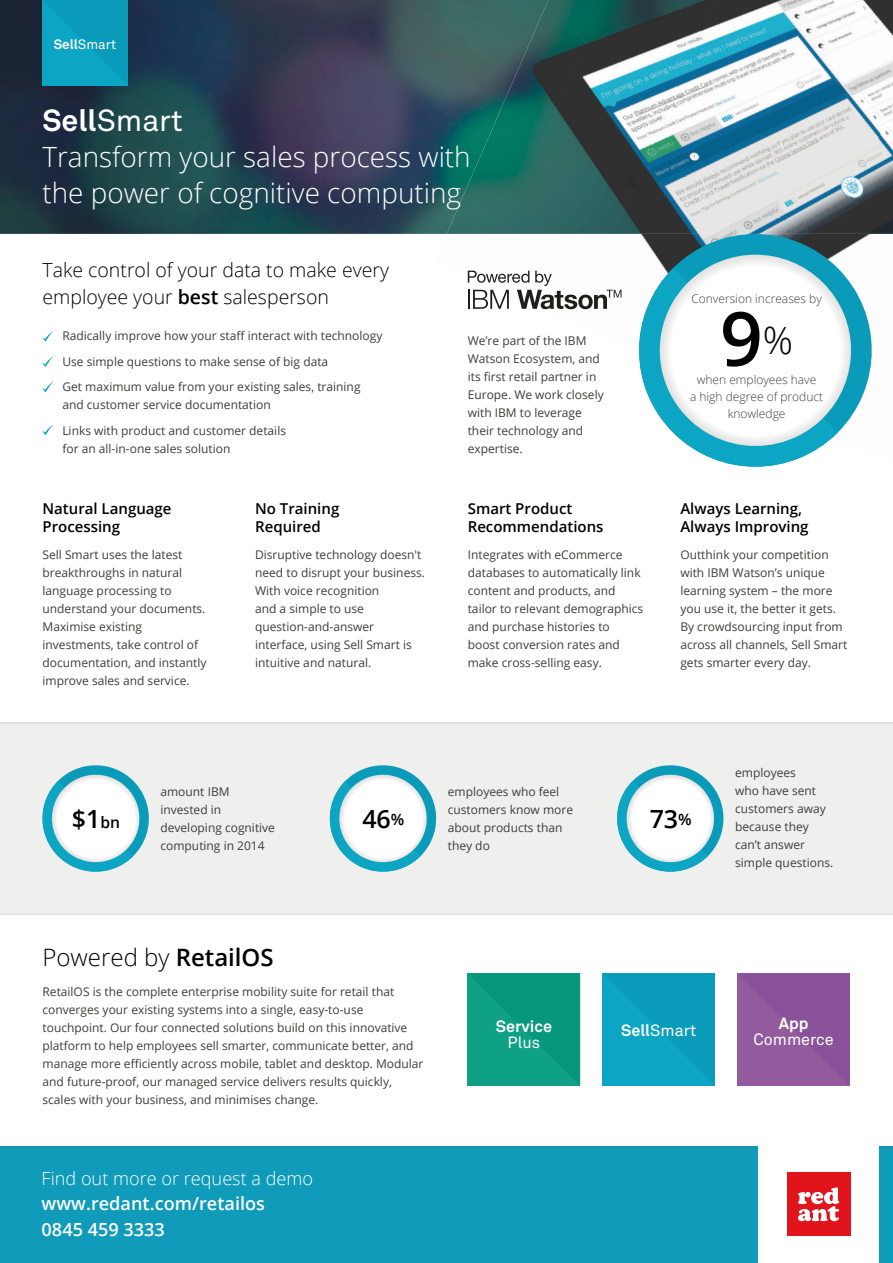
<style>
.page{position:relative;width:893px;height:1263px;background:#fff}
.page>*{position:absolute;margin:0;border:0;box-sizing:border-box;transform-origin:0 0}
.t1{font:600 75px "Open Sans";color:#010101}
.t2{font:30.15px "Akkurat Pro";color:#fff}
.t3{font:300 27.9px/36px "Open Sans";color:#fff}
.t4{font:600 25.05px "Open Sans";color:#010101}
.t5{font:300 24px "Open Sans";color:#010101}
.t6{font:300 19.5px/27px "Open Sans";color:#010101}
.t7{font:600 18.15px/25.5px "Open Sans";color:#fff}
.t8{font:300 18.15px "Open Sans";color:#fff}
.t9{font:16.2px "Akkurat Pro";color:#fff}
.t10{font:700 16.2px "Akkurat Pro";color:#fff}
.t11{font:600 15px/18px "Open Sans";color:#010101}
.t12{font:13.5px "Akkurat Pro";color:#fff}
.t13{font:12px/18px "Open Sans";color:#3d3d3c}
.t14{font:300 12px/17.2px "Open Sans";color:#3d3d3c;text-align:center}
.s1{font-weight:700}
.s2{font-weight:600}
.s3{font-size:15.6px}
</style>
<div class="page">
<img style="left:0;top:0;width:447px;height:234px">
<img style="left:0;top:914px;width:893px;height:233px">
<div style="left:0;top:1147px;width:893px;height:116px;background:#099bb9"></div>
<img style="left:467px;top:270px;width:8px;height:11px">
<img style="left:716px;top:0;width:177px;height:223px">
<img style="left:604px;top:0;width:112px;height:234px">
<img style="left:837px;top:105px;width:56px;height:129px">
<img style="left:447px;top:0;width:157px;height:234px">
<img style="left:614px;top:160px;width:126px;height:74px">
<img style="left:725px;top:201px;width:91px;height:22px">
<div style="left:0;top:723px;width:893px;height:191px;background:#f0efee"></div>
<div style="left:759px;top:1139px;width:120px;height:124px;background:#fff"></div>
<div style="left:787px;top:1172px;width:63px;height:64px;background:#e0141a"></div>
<svg style="left:798px;top:1187px;width:41px;height:34px"></svg>
<svg style="left:42px;top:765px;width:107px;height:107px"></svg>
<svg style="left:617px;top:765px;width:107px;height:107px"></svg>
<svg style="left:329px;top:765px;width:108px;height:107px"></svg>
<div style="left:43px;top:0;width:85px;height:85px;background:#0a9fbd"></div>
<svg style="left:43px;top:331px;width:10px;height:10px"></svg>
<svg style="left:43px;top:357px;width:10px;height:10px"></svg>
<svg style="left:43px;top:382px;width:10px;height:10px"></svg>
<svg style="left:43px;top:425px;width:10px;height:10px"></svg>
<svg style="left:628px;top:223px;width:255px;height:178px"></svg>
<svg style="left:628px;top:255px;width:232px;height:212px"></svg>
<svg style="left:468px;top:271px;width:153px;height:38px"></svg>
<div style="left:468px;top:973px;width:112px;height:113px;background:#0b9c80"></div>
<div style="left:603px;top:973px;width:112px;height:113px;background:#0a9fbd"></div>
<div style="left:737px;top:973px;width:113px;height:113px;background:#8c549a"></div>
<p class="t12" style="left:54px;top:36px;width:64px"><span class="s1">Sell</span>Smart</p>
<h2 class="t2" style="left:43px;top:103px;width:142px"><span class="s1">Sell</span>Smart</h2>
<h3 class="t3" style="left:43px;top:138px;width:430px">Transform your sales process with the power of cognitive computing</h3>
<h3 class="t6" style="left:43px;top:256px;width:348px">Take control of your data to make every employee your <span class="s2">best</span> salesperson</h3>
<p class="t13" style="left:62px;top:323px;width:321px;line-height:25.5px">Radically improve how your staff interact with technology<br>Use simple questions to make sense of big data<br>Get maximum value from your existing sales, training</p>
<p class="t13" style="left:62px;top:392px;width:225px;line-height:25.5px">and customer service documentation<br>Links with product and customer details</p>
<p class="t13" style="left:62px;top:439px;width:170px">for an all-in-one sales solution</p>
<p class="t11" style="left:43px;top:499px;width:131px">Natural Language<br>Processing</p>
<p class="t13" style="left:43px;top:545px;width:166px">Sell Smart uses the latest breakthroughs in natural language processing to understand your documents.<br>Maximise existing investments, take control of documentation, and instantly improve sales and service.</p>
<p class="t11" style="left:255px;top:499px;width:86px">No Training<br>Required</p>
<p class="t13" style="left:255px;top:545px;width:171px">Disruptive technology doesn't need to disrupt your business.<br>With voice recognition<br>and a simple to use question-and-answer interface, using Sell Smart is intuitive and natural.</p>
<p class="t13" style="left:468px;top:331px;width:137px">We’re part of the IBM<br>Watson Ecosystem, and its first retail partner in<br>Europe. We work closely with IBM to leverage their technology and expertise.</p>
<p class="t11" style="left:468px;top:499px;width:137px">Smart Product<br>Recommendations</p>
<p class="t13" style="left:468px;top:545px;width:177px">Integrates with eCommerce databases to automatically link content and products, and tailor to relevant demographics and purchase histories to boost conversion rates and make cross-selling easy.</p>
<p class="t14" style="left:691px;top:290px;width:132px">Conversion increases by</p>
<h1 class="t1" style="left:720px;top:287px;width:75px">9<sup>%</sup></h1>
<p class="t14" style="left:690px;top:371px;width:135px">when employees have<br>a high degree of product knowledge</p>
<p class="t11" style="left:680px;top:499px;width:130px">Always Learning,<br>Always Improving</p>
<p class="t13" style="left:680px;top:545px;width:169px">Outthink your competition with IBM Watson’s unique learning system – the more you use it, the better it gets.<br>By crowdsourcing input from across all channels, Sell Smart gets smarter every day.</p>
<h3 class="t4" style="left:72px;top:801px;width:50px">$1<span class="s3">bn</span></h3>
<p class="t13" style="left:160px;top:783px;width:116px">amount IBM invested in developing cognitive computing in 2014</p>
<h3 class="t4" style="left:362px;top:801px;width:44px">46<span class="s3">%</span></h3>
<p class="t13" style="left:448px;top:783px;width:127px">employees who feel customers know more about products than they do</p>
<h3 class="t5" style="left:43px;top:941px;width:233px">Powered by <span class="s2">RetailOS</span></h3>
<p class="t13" style="left:43px;top:982px;width:382px">RetailOS is the complete enterprise mobility suite for retail that converges your existing systems into a single, easy-to-use touchpoint. Our four connected solutions build on this innovative platform to help employees sell smarter, communicate better, and manage more efficiently across mobile, tablet and desktop. Modular and future-proof, our managed service delivers results quickly, scales with your business, and minimises change.</p>
<h3 class="t8" style="left:42px;top:1166px;width:273px">Find out more or request a demo</h3>
<h3 class="t7" style="left:42px;top:1190px;width:225px">www.redant.com/retailos<br>0845 459 3333</h3>
<h3 class="t10" style="left:496px;top:1016px;width:58px">Service</h3>
<h3 class="t9" style="left:508px;top:1033px;width:34px">Plus</h3>
<h3 class="t4" style="left:650px;top:801px;width:44px">73<span class="s3">%</span></h3>
<p class="t13" style="left:735px;top:763px;width:100px">employees<br>who have sent customers away because they can’t answer simple questions.</p>
<h3 class="t9" style="left:621px;top:1021px;width:77px"><span class="s1">Sell</span>Smart</h3>
<h3 class="t10" style="left:779px;top:1013px;width:31px">App</h3>
<h3 class="t9" style="left:753px;top:1030px;width:82px">Commerce</h3>
</div>
